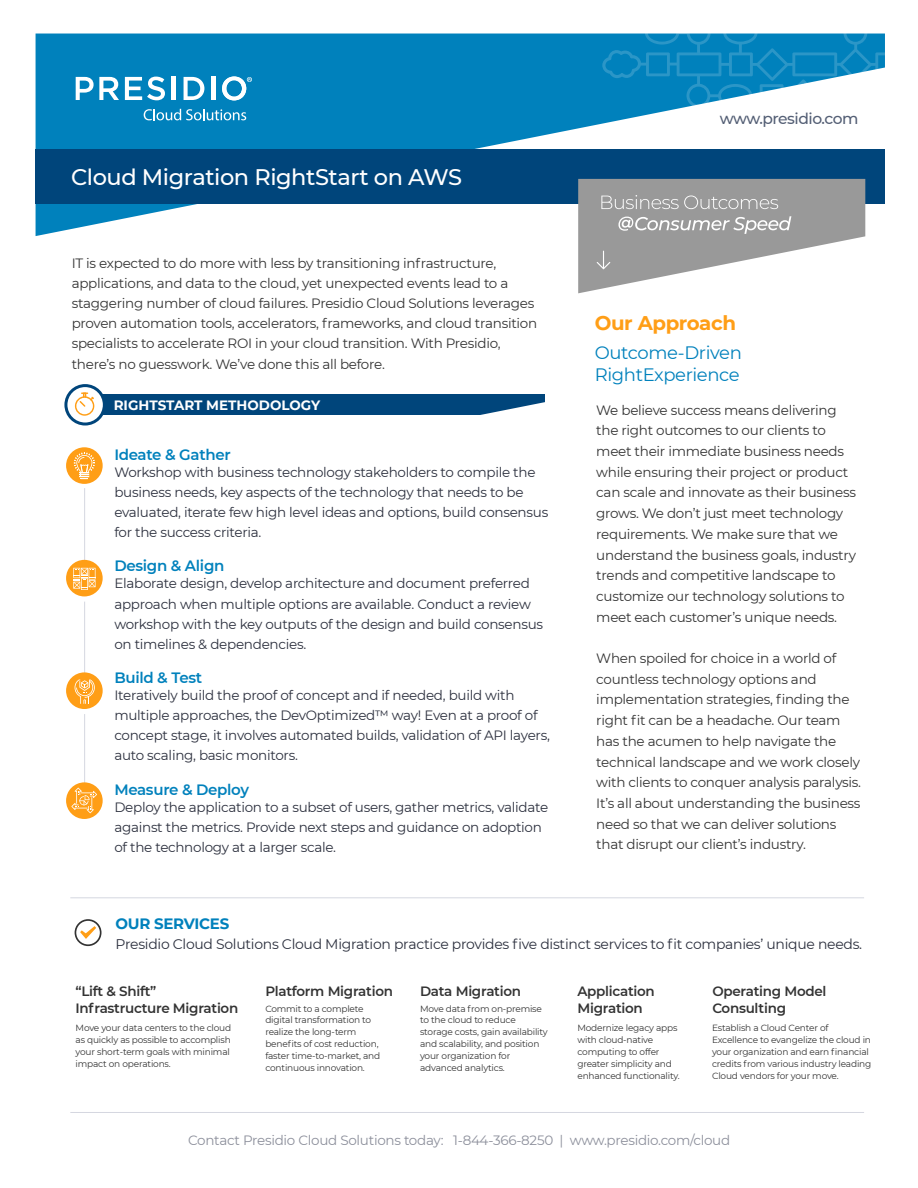
<style>
.page{position:relative;width:918px;height:1188px;background:#fff}
.page>*{position:absolute;margin:0;border:0;box-sizing:border-box;transform-origin:0 0}
.t1{font:500 22.5px "Montserrat";letter-spacing:-.02em;color:#fff}
.t2{font:700 19.8px "Montserrat";letter-spacing:-.02em;color:#ff9e16}
.t3{font:18px/21.6px "Montserrat";letter-spacing:-.02em;color:#0081bc}
.t4{font:500 15.45px "Montserrat";letter-spacing:-.03em;color:#545f75}
.t5{font:600 15px "Montserrat";letter-spacing:-.02em;color:#0081bc}
.t6{font:700 15px "Montserrat";letter-spacing:-.02em;color:#0081bc}
.t7{font:13.95px "Montserrat";letter-spacing:-.02em;color:#2c303e}
.t8{font:13.5px/20.7px "Montserrat";letter-spacing:-.02em;color:#333}
.t9{font:13.5px/20.1px "Montserrat";letter-spacing:-.02em;color:#2c303e}
.t10{font:600 13.5px/17.1px "Montserrat";letter-spacing:-.02em;color:#333}
.t11{font:13.5px "Montserrat";letter-spacing:-.02em;color:#8c8f9b}
.t12{font:700 13.5px "Montserrat";color:#fff}
.t13{font:9px/11.9px "Montserrat";letter-spacing:-.02em;color:#333}
</style>
<div class="page">
<svg style="left:36px;top:34px;width:849px;height:202px;fill:#0081bc"></svg>
<svg style="left:76px;top:77px;width:43px;height:23px"></svg>
<svg style="left:125px;top:77px;width:40px;height:23px"></svg>
<hr style="left:172px;top:77px;width:4px;height:23px;background:#fff">
<svg style="left:184px;top:77px;width:20px;height:23px"></svg>
<hr style="left:211px;top:77px;width:4px;height:23px;background:#fff">
<svg style="left:222px;top:77px;width:30px;height:23px"></svg>
<svg style="left:144px;top:109px;width:102px;height:11px"></svg>
<svg style="left:602px;top:33px;width:283px;height:111px"></svg>
<svg style="left:75px;top:919px;width:27px;height:27px"></svg>
<hr style="left:70px;top:1112px;width:794px;height:1px;background:#d5d7e0">
<hr style="left:70px;top:897px;width:794px;height:1px;background:#d5d7e0">
<div style="left:36px;top:150px;width:849px;height:54px;background:#00457b"></div>
<svg style="left:578px;top:179px;width:287px;height:114px"></svg>
<hr style="left:84px;top:488px;width:1px;height:79px;background:#d5d7e0">
<hr style="left:84px;top:602px;width:1px;height:77px;background:#d5d7e0">
<hr style="left:84px;top:714px;width:1px;height:73px;background:#d5d7e0">
<div style="left:81px;top:394px;width:463px;height:21px;background:#00457b"></div>
<svg style="left:66px;top:386px;width:38px;height:38px"></svg>
<div style="left:64px;top:384px;width:42px;height:42px;border:3px solid #00457b;border-radius:50%"></div>
<svg style="left:480px;top:401px;width:65px;height:14px"></svg>
<div style="left:66px;top:672px;width:37px;height:37px;background:#ff9e16;border-radius:50%"></div>
<svg style="left:75px;top:680px;width:20px;height:27px"></svg>
<div style="left:66px;top:447px;width:37px;height:37px;background:#ff9e16;border-radius:50%"></div>
<svg style="left:74px;top:452px;width:21px;height:30px"></svg>
<svg style="left:66px;top:782px;width:37px;height:37px"></svg>
<svg style="left:71px;top:784px;width:26px;height:31px"></svg>
<div style="left:66px;top:560px;width:37px;height:36px;background:#ff9e16;border-radius:50%"></div>
<svg style="left:73px;top:568px;width:23px;height:27px"></svg>
<svg style="left:75px;top:393px;width:19px;height:23px"></svg>
<h1 class="t1" style="left:71px;top:161px;width:392px">Cloud Migration RightStart on AWS</h1>
<p class="t8" style="left:72px;top:253px;width:467px;line-height:20.1px">IT is expected to do more with less by transitioning infrastructure, applications, and data to the cloud, yet unexpected events lead to a staggering number of cloud failures. Presidio Cloud Solutions leverages proven automation tools, accelerators, frameworks, and cloud transition specialists to accelerate ROI in your cloud transition. With Presidio, there’s no guesswork. We’ve done this all before.</p>
<p class="t12" style="left:114px;top:395px;width:208px">RIGHTSTART METHODOLOGY</p>
<p class="t5" style="left:114px;top:444px;width:118px">Ideate &amp; Gather</p>
<p class="t9" style="left:114px;top:462px;width:435px">Workshop with business technology stakeholders to compile the business needs, key aspects of the technology that needs to be evaluated, iterate few high level ideas and options, build consensus for the success criteria.</p>
<p class="t5" style="left:114px;top:555px;width:112px">Design &amp; Align</p>
<p class="t9" style="left:114px;top:573px;width:430px">Elaborate design, develop architecture and document preferred approach when multiple options are available. Conduct a review workshop with the key outputs of the design and build consensus on timelines &amp; dependencies.</p>
<p class="t5" style="left:114px;top:667px;width:89px">Build &amp; Test</p>
<p class="t9" style="left:114px;top:685px;width:437px">Iteratively build the proof of concept and if needed, build with multiple approaches, the DevOptimized™ way! Even at a proof of concept stage, it involves automated builds, validation of API layers, auto scaling, basic monitors.</p>
<p class="t5" style="left:114px;top:779px;width:136px">Measure &amp; Deploy</p>
<p class="t9" style="left:114px;top:796px;width:435px">Deploy the application to a subset of users, gather metrics, validate against the metrics. Provide next steps and guidance on adoption of the technology at a larger scale.</p>
<p class="t4" style="left:720px;top:108px;width:140px">www.presidio.com</p>
<h2 class="t2" style="left:595px;top:309px;width:143px">Our Approach</h2>
<h3 class="t3" style="left:595px;top:341px;width:149px">Outcome-Driven<br>RightExperience</h3>
<p class="t8" style="left:596px;top:399px;width:261px">We believe success means delivering the right outcomes to our clients to meet their immediate business needs while ensuring their project or product can scale and innovate as their business grows. We don’t just meet technology requirements. We make sure that we understand the business goals, industry trends and competitive landscape to customize our technology solutions to meet each customer’s unique needs.</p>
<p class="t8" style="left:596px;top:647px;width:266px">When spoiled for choice in a world of countless technology options and implementation strategies, finding the right fit can be a headache. Our team has the acumen to help navigate the technical landscape and we work closely with clients to conquer analysis paralysis.<br>It’s all about understanding the business need so that we can deliver solutions that disrupt our client’s industry.</p>
<p class="t6" style="left:116px;top:913px;width:115px">OUR SERVICES</p>
<p class="t7" style="left:116px;top:935px;width:748px">Presidio Cloud Solutions Cloud Migration practice provides five distinct services to fit companies’ unique needs.</p>
<p class="t10" style="left:76px;top:982px;width:164px">“Lift &amp; Shift”<br>Infrastructure Migration</p>
<p class="t13" style="left:76px;top:1022px;width:157px">Move your data centers to the cloud as quickly as possible to accomplish your short-term goals with minimal impact on operations.</p>
<p class="t10" style="left:265px;top:982px;width:129px">Platform Migration</p>
<p class="t10" style="left:420px;top:982px;width:102px">Data Migration</p>
<p class="t10" style="left:577px;top:982px;width:79px">Application<br>Migration</p>
<p class="t10" style="left:712px;top:982px;width:116px">Operating Model</p>
<p class="t13" style="left:265px;top:1002px;width:100px">Commit to a complete</p>
<p class="t10" style="left:712px;top:999px;width:75px">Consulting</p>
<p class="t13" style="left:265px;top:1014px;width:116px">digital transformation to realize the long-term benefits of cost reduction, faster time-to-market, and continuous innovation.</p>
<p class="t13" style="left:420px;top:1002px;width:129px">Move data from on-premise to the cloud to reduce storage costs, gain availability and scalability, and position your organization for advanced analytics.</p>
<p class="t13" style="left:712px;top:1022px;width:161px">Establish a Cloud Center of Excellence to evangelize the cloud in your organization and earn financial credits from various industry leading Cloud vendors for your move.</p>
<p class="t13" style="left:577px;top:1022px;width:104px">Modernize legacy apps with cloud-native computing to offer greater simplicity and enhanced functionality.</p>
<p class="t11" style="left:188px;top:1131px;width:544px">Contact Presidio Cloud Solutions today: 1-844-366-8250 | www.presidio.com/cloud</p>
</div>
